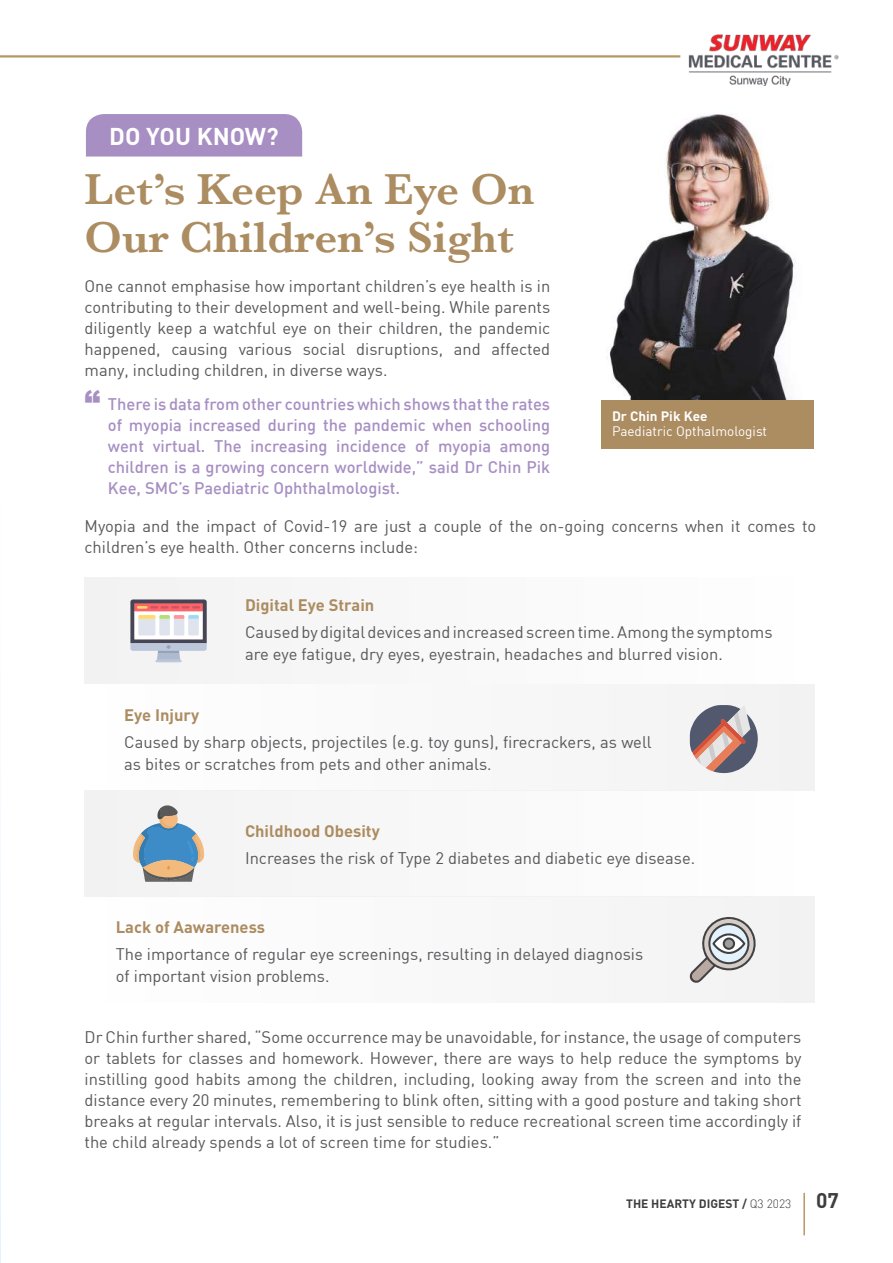
<style>
.page{position:relative;width:893px;height:1263px;background:#fff}
.page>*{position:absolute;margin:0;border:0;box-sizing:border-box;transform-origin:0 0}
.t1{font:600 45px/48px "Baskerville";color:#ac8c61}
.t2{font:900 31.5px "Arial";color:#a78fc3}
.t3{font:700 24px "DIN";color:#fff}
.t4{font:16.5px/21px "DIN";color:#57585a}
.t5{font:500 16.5px/21px "DIN";color:#a78fc3;text-align:justify}
.t6{font:700 16.5px "DIN Pro";color:#ac8c61}
.t7{font:13.5px "DIN";color:#fff}
.t8{font:700 13.5px "DIN";color:#fff}
.t9{font:700 12px "DIN";color:#3e3e3f}
.s1{font-weight:300}
.s2{font-size:21px}
</style>
<div class="page">
<hr style="left:803px;top:1193px;width:2px;height:42px;background:#b99764">
<hr style="left:0;top:55px;width:680px;height:3px;background:#b99764">
<img style="left:688px;top:34px;width:151px;height:52px">
<hr style="left:0;top:501px;width:1px;height:762px;background:#e8f2ff">
<div style="left:85px;top:578px;width:730px;height:106px;background:#f9f9f9"></div>
<div style="left:85px;top:790px;width:730px;height:107px;background:#f9f9f9"></div>
<div style="left:85px;top:684px;width:730px;height:106px;background:#f9f9f9"></div>
<div style="left:85px;top:897px;width:730px;height:106px;background:#f9f9f9"></div>
<img style="left:609px;top:114px;width:187px;height:286px">
<div style="left:86px;top:114px;width:216px;height:43px;background:#a78fc3"></div>
<div style="left:601px;top:400px;width:212px;height:48px;background:#ac8c61"></div>
<svg style="left:130px;top:599px;width:77px;height:63px"></svg>
<svg style="left:690px;top:916px;width:66px;height:67px"></svg>
<svg style="left:723px;top:937px;width:12px;height:13px"></svg>
<div style="left:725px;top:939px;width:8px;height:9px;background:#9e9e9e;border-radius:50%"></div>
<svg style="left:690px;top:705px;width:68px;height:68px"></svg>
<svg style="left:133px;top:805px;width:71px;height:77px"></svg>
<h3 class="t3" style="left:109px;top:121px;width:171px">DO YOU KNOW?</h3>
<h1 class="t1" style="left:85px;top:165px;width:451px">Let’s Keep An Eye On<br>Our Children’s Sight</h1>
<p class="t4" style="left:85px;top:275px;width:467px;text-align:justify">One cannot emphasise how important children’s eye health is in contributing to their development and well-being. While parents diligently keep a watchful eye on their children, the pandemic happened, causing various social disruptions, and affected many, including children, in diverse ways.</p>
<p class="t5" style="left:108px;top:393px;width:444px">There is data from other countries which shows that the rates of myopia increased during the pandemic when schooling went virtual. The increasing incidence of myopia among children is a growing concern worldwide,” said Dr Chin Pik Kee, SMC’s Paediatric Ophthalmologist.</p>
<h2 class="t2" style="left:85px;top:379px;width:17px">“</h2>
<p class="t8" style="left:612px;top:407px;width:97px">Dr Chin Pik Kee</p>
<p class="t7" style="left:612px;top:423px;width:157px">Paediatric Opthalmologist</p>
<p class="t4" style="left:85px;top:515px;width:733px">Myopia and the impact of Covid-19 are just a couple of the on-going concerns when it comes to children’s eye health. Other concerns include:</p>
<p class="t6" style="left:245px;top:594px;width:131px">Digital Eye Strain</p>
<p class="t4" style="left:245px;top:620px;width:529px;line-height:22.5px">Caused by digital devices and increased screen time. Among the symptoms are eye fatigue, dry eyes, eyestrain, headaches and blurred vision.</p>
<p class="t6" style="left:124px;top:704px;width:76px">Eye Injury</p>
<p class="t4" style="left:124px;top:730px;width:529px;line-height:22.5px">Caused by sharp objects, projectiles (e.g. toy guns), firecrackers, as well as bites or scratches from pets and other animals.</p>
<p class="t6" style="left:245px;top:819px;width:136px">Childhood Obesity</p>
<p class="t4" style="left:245px;top:847px;width:452px">Increases the risk of Type 2 diabetes and diabetic eye disease.</p>
<p class="t6" style="left:116px;top:916px;width:151px">Lack of Aawareness</p>
<p class="t4" style="left:116px;top:942px;width:529px;line-height:22.5px">The importance of regular eye screenings, resulting in delayed diagnosis of important vision problems.</p>
<p class="t4" style="left:85px;top:1026px;width:718px;text-align:justify">Dr Chin further shared, “Some occurrence may be unavoidable, for instance, the usage of computers or tablets for classes and homework. However, there are ways to help reduce the symptoms by instilling good habits among the children, including, looking away from the screen and into the distance every 20 minutes, remembering to blink often, sitting with a good posture and taking short breaks at regular intervals. Also, it is just sensible to reduce recreational screen time accordingly if the child already spends a lot of screen time for studies.”</p>
<p class="t9" style="left:626px;top:1195px;width:214px">THE HEARTY DIGEST / <span class="s1">Q3 2023</span> <span class="s2">07</span></p>
</div>
